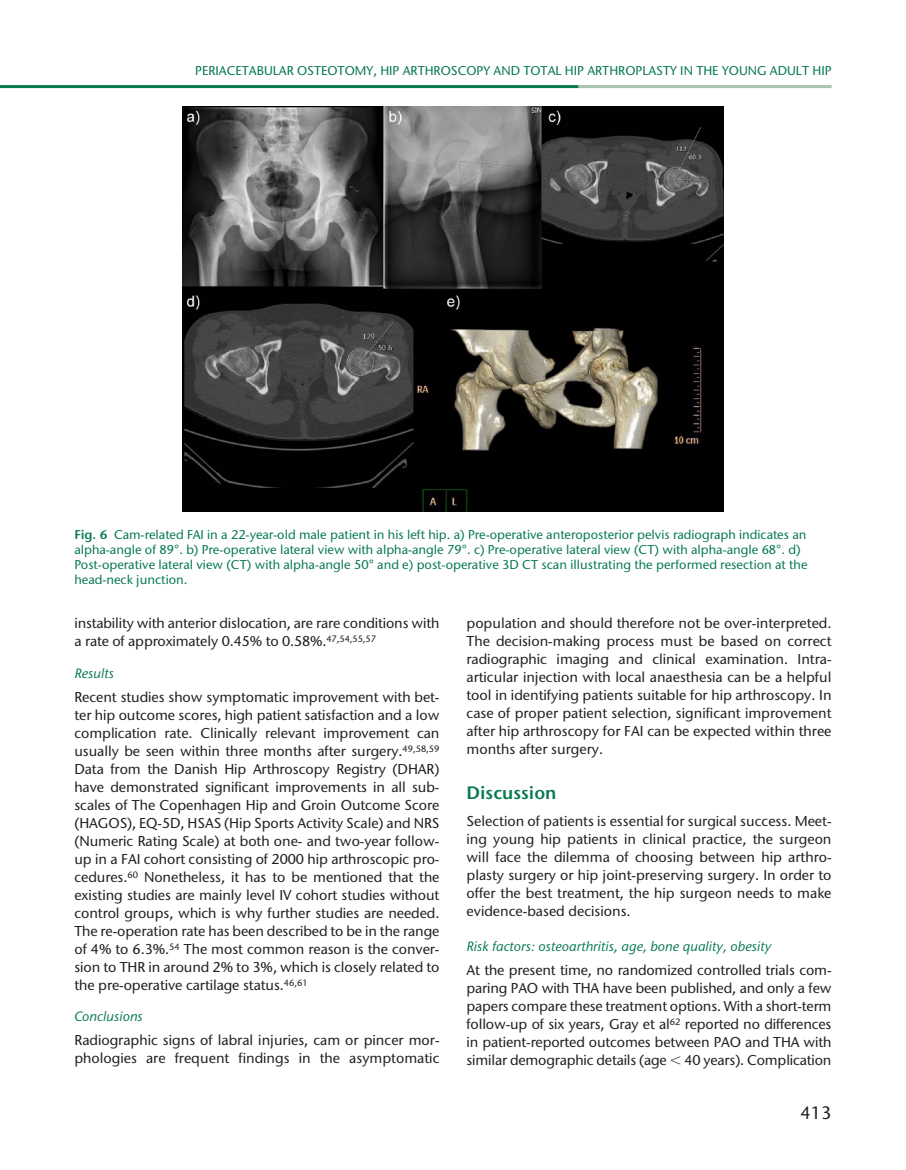
<style>
.page{position:relative;width:906px;height:1170px;background:#fff}
.page>*{position:absolute;margin:0;border:0;box-sizing:border-box;transform-origin:0 0}
.t1{font:600 18px "Stone Sans ITC Pro";color:#077a4e}
.t2{font:500 18px "Stone Sans ITC Pro";color:#231f20}
.t3{font:500 14.25px/18px "Stone Sans ITC Pro";color:#231f20;text-align:justify}
.t4{font:italic 500 13.5px "Stone Sans ITC Pro";color:#077a4e}
.t5{font:500 12.75px/15px "Stone Sans ITC Pro";color:#077a4e}
.s1{font-weight:600}
</style>
<div class="page">
<hr style="left:578px;top:85px;width:253px;height:3px;background:#a9c1b0">
<hr style="left:0;top:85px;width:578px;height:3px;background:#077a4e">
<img style="left:183px;top:106px;width:540px;height:405px">
<p class="t5" style="left:195px;top:63px;width:638px">periacetabular osteotomy, hip arthroscopy and total hip arthroplasty in the young adult hip</p>
<p class="t5" style="left:74px;top:526px;width:734px"><span class="s1">Fig. 6</span> Cam-related FAI in a 22-year-old male patient in his left hip. a) Pre-operative anteroposterior pelvis radiograph indicates an alpha-angle of 89°. b) Pre-operative lateral view with alpha-angle 79°. c) Pre-operative lateral view (CT) with alpha-angle 68°. d)<br>Post-operative lateral view (CT) with alpha-angle 50° and e) post-operative 3D CT scan illustrating the performed resection at the head-neck junction.</p>
<p class="t3" style="left:74px;top:614px;width:366px">instability with anterior dislocation, are rare conditions with a rate of approximately 0.45% to 0.58%.<sup>47,54,55,57</sup></p>
<p class="t4" style="left:74px;top:664px;width:41px">Results</p>
<p class="t3" style="left:74px;top:687px;width:366px">Recent studies show symptomatic improvement with bet&shy;ter hip outcome scores, high patient satisfaction and a low complication rate. Clinically relevant improvement can usually be seen within three months after surgery.<sup>49,58,59<br></sup>Data from the Danish Hip Arthroscopy Registry (DHAR) have demonstrated significant improvements in all sub&shy;scales of The Copenhagen Hip and Groin Outcome Score (HAGOS), EQ-5D, HSAS (Hip Sports Activity Scale) and NRS (Numeric Rating Scale) at both one- and two-year follow&shy;up in a FAI cohort consisting of 2000 hip arthroscopic pro&shy;cedures.<sup>60</sup> Nonetheless, it has to be mentioned that the existing studies are mainly level IV cohort studies without control groups, which is why further studies are needed.<br>The re-operation rate has been described to be in the range of 4% to 6.3%.<sup>54</sup> The most common reason is the conver&shy;sion to THR in around 2% to 3%, which is closely related to the pre-operative cartilage status.<sup>46,61</sup></p>
<p class="t4" style="left:74px;top:1008px;width:70px">Conclusions</p>
<p class="t3" style="left:74px;top:1031px;width:366px">Radiographic signs of labral injuries, cam or pincer mor&shy;phologies are frequent findings in the asymptomatic</p>
<p class="t3" style="left:466px;top:614px;width:366px">population and should therefore not be over-interpreted.<br>The decision-making process must be based on correct radiographic imaging and clinical examination. Intra&shy;articular injection with local anaesthesia can be a helpful tool in identifying patients suitable for hip arthroscopy. In case of proper patient selection, significant improvement after hip arthroscopy for FAI can be expected within three months after surgery.</p>
<p class="t1" style="left:466px;top:781px;width:92px">Discussion</p>
<p class="t3" style="left:466px;top:812px;width:366px">Selection of patients is essential for surgical success. Meet&shy;ing young hip patients in clinical practice, the surgeon will face the dilemma of choosing between hip arthro&shy;plasty surgery or hip joint-preserving surgery. In order to offer the best treatment, the hip surgeon needs to make evidence-based decisions.</p>
<p class="t4" style="left:466px;top:937px;width:306px">Risk factors: osteoarthritis, age, bone quality, obesity</p>
<p class="t3" style="left:466px;top:960px;width:366px">At the present time, no randomized controlled trials com&shy;paring PAO with THA have been published, and only a few papers compare these treatment options. With a short-term follow-up of six years, Gray et al<sup>62</sup> reported no differences in patient-reported outcomes between PAO and THA with similar demographic details (age 40 years). Complication</p>
<p class="t2" style="left:800px;top:1101px;width:32px">413</p>
</div>
